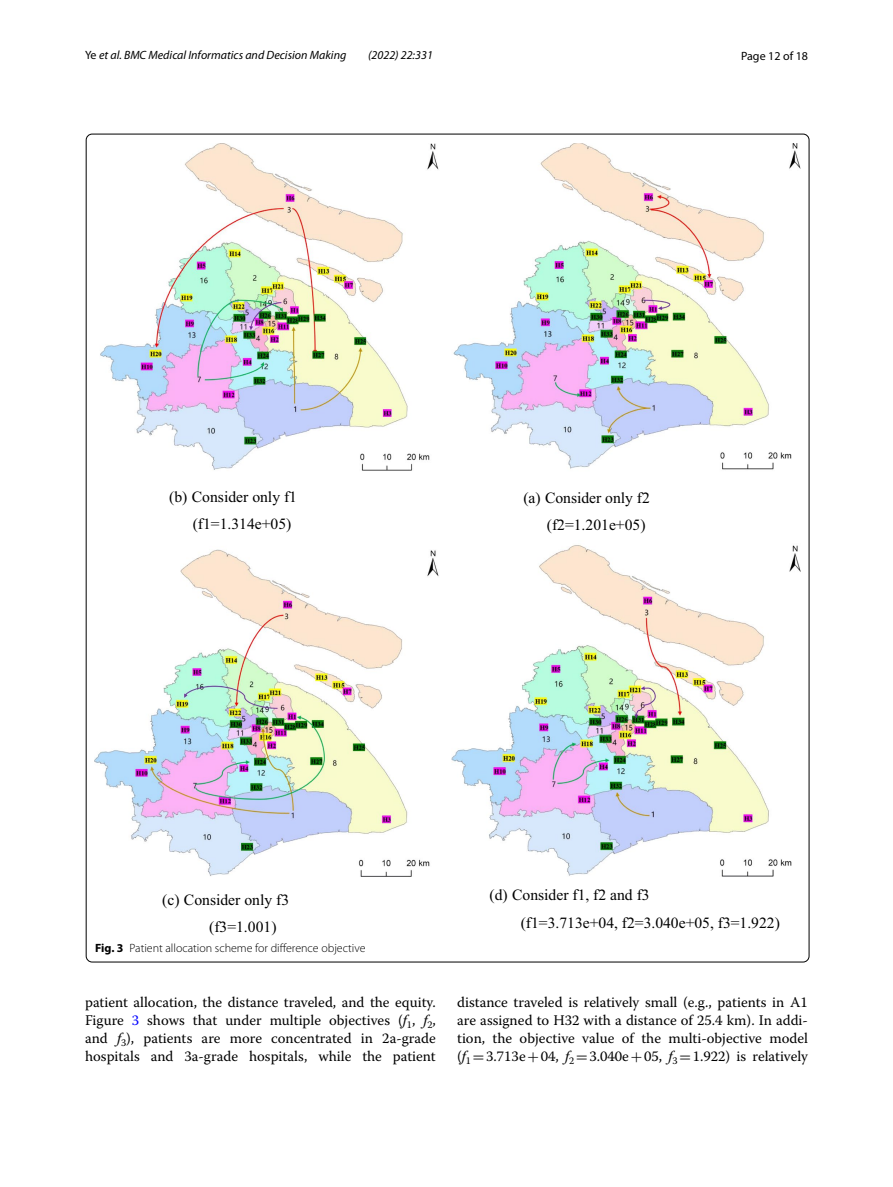
<style>
.page{position:relative;width:893px;height:1187px;background:#fff}
.page>*{position:absolute;margin:0;border:0;box-sizing:border-box;transform-origin:0 0}
.t1{font:15.6px/27px "Times New Roman";color:#000}
.t2{font:14.7px/18px "Warnock Pro";color:#000;text-align:justify}
.t3{font:italic 12px "Myriad Pro";color:#000}
.t4{font:300 12px "Myriad Pro";color:#000}
.t5{font:12px "Myriad Pro";color:#000}
.s1{font-style:normal}
.s2{font-weight:700}
.s3{color:#00f}
.s4{font-family:"Warnock Pro It 5"}
.s5{font-family:"MTSY"}
</style>
<div class="page">
<img style="left:95px;top:143px;width:706px;height:733px">
<p class="t3" style="left:85px;top:48px;width:263px"><span class="s1">Ye</span> et al. BMC Medical Informatics and Decision Making</p>
<p class="t3" style="left:368px;top:48px;width:66px">(2022) 22:331</p>
<p class="t5" style="left:741px;top:48px;width:68px">Page 12 of 18</p>
<p class="t1" style="left:193px;top:483px;width:106px;text-indent:-23px">(b) Consider only f1 (f1=1.314e+05)</p>
<p class="t1" style="left:523px;top:484px;width:128px;text-align:right">(a) Consider only f2 (f2=1.201e+05)</p>
<p class="t1" style="left:209px;top:885px;width:82px;text-indent:-47px">(c) Consider only f3 (f3=1.001)</p>
<p class="t1" style="left:521px;top:881px;width:261px;text-indent:-31px">(d) Consider f1, f2 and f3<br>(f1=3.713e+04, f2=3.040e+05, f3=1.922)</p>
<p class="t4" style="left:95px;top:941px;width:272px"><span class="s2">Fig. 3</span> Patient allocation scheme for difference objective</p>
<p class="t2" style="left:85px;top:992px;width:352px">patient allocation, the distance traveled, and the equity.<br>Figure <span class="s3">3</span> shows that under multiple objectives (<span class="s4">f</span><sub>1</sub>, <span class="s4">f</span><sub>2</sub>, and <span class="s4">f</span><sub>3</sub>), patients are more concentrated in 2a-grade hospitals and 3a-grade hospitals, while the patient</p>
<p class="t2" style="left:457px;top:992px;width:352px">distance traveled is relatively small (e.g., patients in A1 are assigned to H32 with a distance of 25.4 km). In addi&shy;tion, the objective value of the multi-objective model (<span class="s4">f</span><sub>1</sub> <span class="s5">=</span>3.713e<span class="s5">+</span>04, <span class="s4">f</span><sub>2</sub> <span class="s5">=</span>3.040e<span class="s5">+</span>05, <span class="s4">f</span><sub>3</sub> <span class="s5">=</span>1.922) is relatively</p>
</div>
